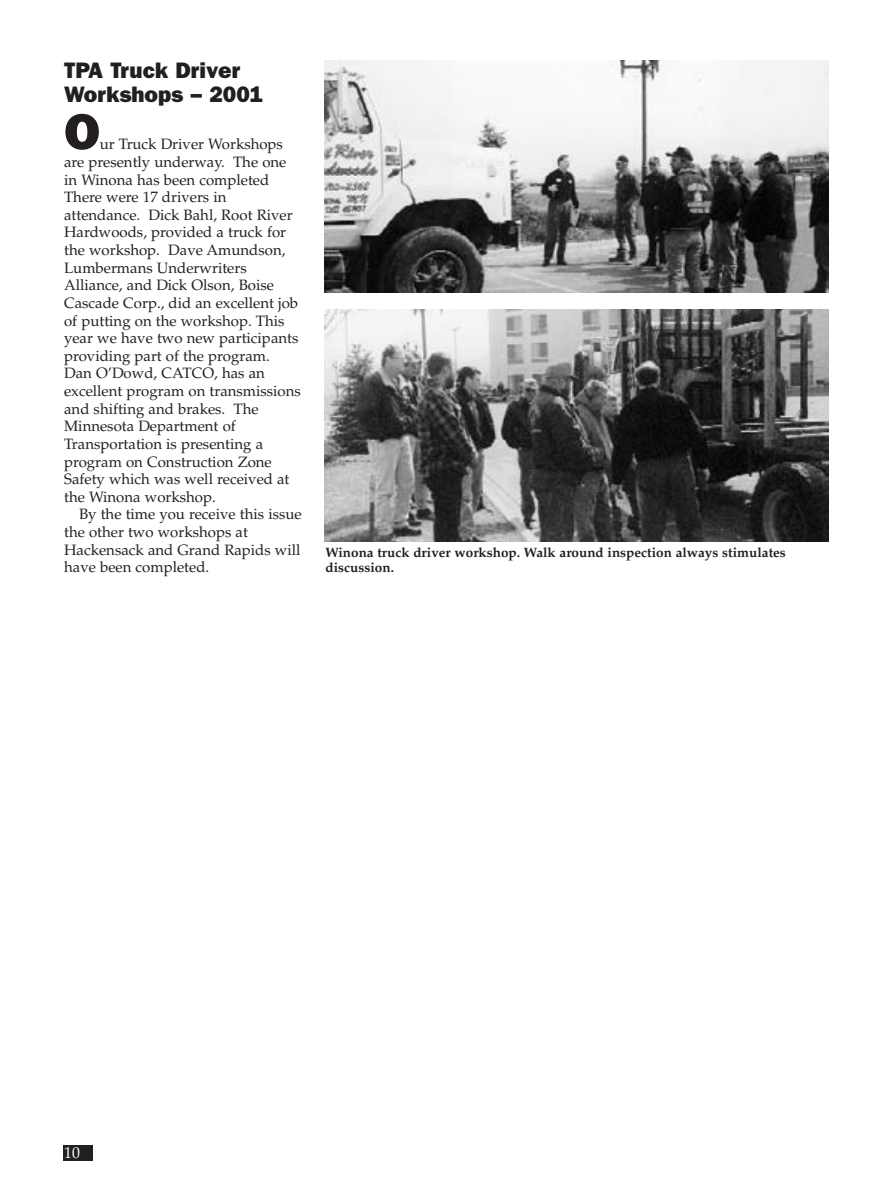
<style>
.page{position:relative;width:891px;height:1188px;background:#fff}
.page>*{position:absolute;margin:0;border:0;box-sizing:border-box;transform-origin:0 0}
.t1{font:800 51px "Franklin Gothic";color:#231f20}
.t2{font:800 22.5px/24px "Franklin Gothic";color:#231f20}
.t3{font:15.75px "Palatino";color:#fff}
.t4{font:15px/17.5px "Palatino";color:#231f20}
.t5{font:700 13.5px/15px "Palatino";color:#231f20}
</style>
<div class="page">
<div style="left:63px;top:1145px;width:30px;height:15px;background:#231f20"></div>
<img style="left:324px;top:61px;width:504px;height:232px">
<img style="left:324px;top:310px;width:504px;height:232px">
<h2 class="t2" style="left:64px;top:60px;width:201px">TPA Truck Driver<br>Workshops – 2001</h2>
<h1 class="t1" style="left:64px;top:114px;width:37px">O</h1>
<p class="t4" style="left:64px;top:137px;width:238px;text-indent:36px">ur Truck Driver Workshops are presently underway. The one in Winona has been completed<br>There were 17 drivers in attendance. Dick Bahl, Root River<br>Hardwoods, provided a truck for the workshop. Dave Amundson,<br>Lumbermans Underwriters<br>Alliance, and Dick Olson, Boise<br>Cascade Corp., did an excellent job of putting on the workshop. This year we have two new participants providing part of the program.<br>Dan O’Dowd, CATCO, has an excellent program on transmissions and shifting and brakes. The<br>Minnesota Department of<br>Transportation is presenting a program on Construction Zone<br>Safety which was well received at the Winona workshop.</p>
<p class="t4" style="left:64px;top:507px;width:239px;text-indent:15px">By the time you receive this issue the other two workshops at<br>Hackensack and Grand Rapids will have been completed.</p>
<p class="t5" style="left:326px;top:547px;width:462px">Winona truck driver workshop. Walk around inspection always stimulates discussion.</p>
<p class="t3" style="left:64px;top:1146px;width:17px">10</p>
</div>
